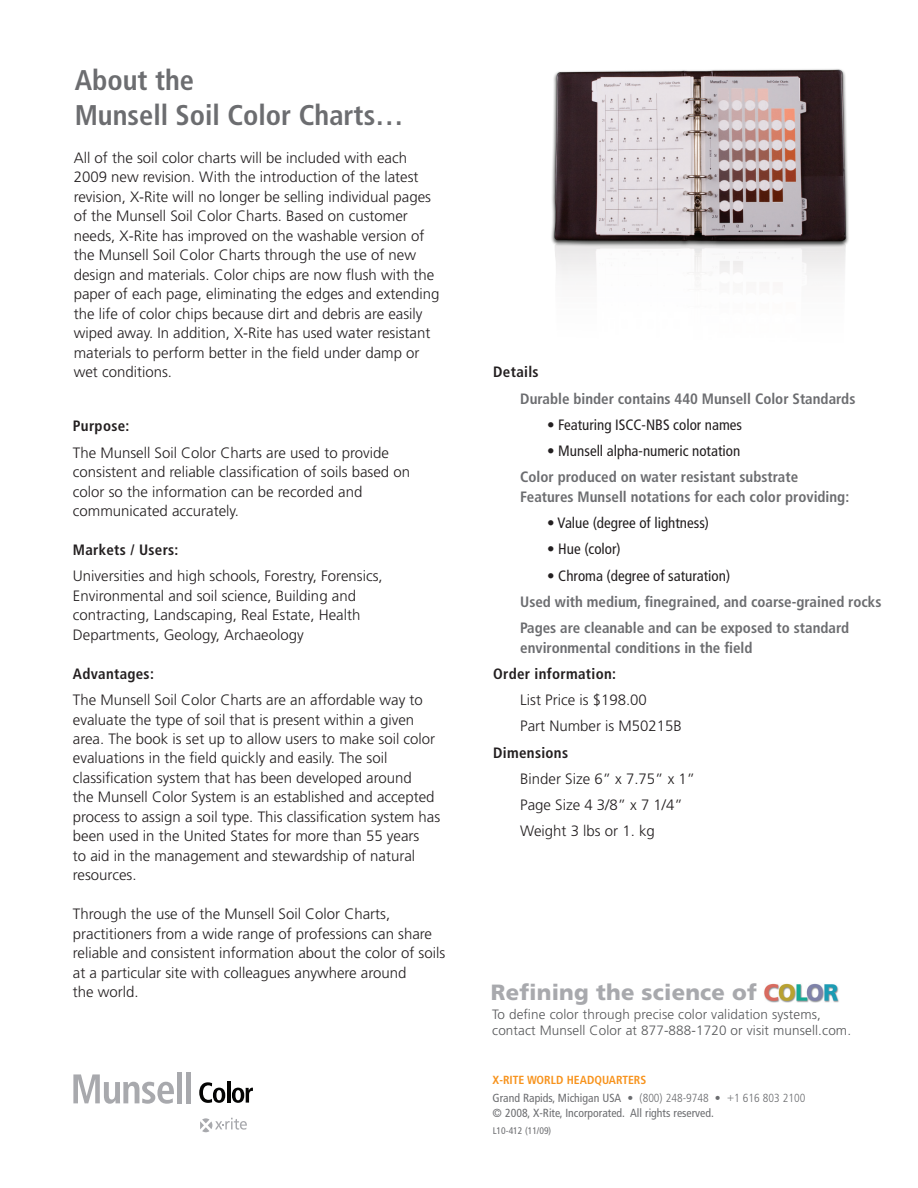
<style>
.page{position:relative;width:918px;height:1188px;background:#fff}
.page>*{position:absolute;margin:0;border:0;box-sizing:border-box;transform-origin:0 0}
.t1{font:700 condensed 28.5px/34.2px "Frutiger";color:#6c6d70}
.t2{font:900 22.05px "Frutiger";letter-spacing:.01em;color:#a8a9ad}
.t3{font:300 15px/19.5px "Frutiger";color:#231f20}
.t4{font:700 condensed 15px/19.5px "Frutiger";color:#6c6d70}
.t5{font:condensed 15px "Frutiger";color:#231f20}
.t6{font:700 condensed 15px "Frutiger";letter-spacing:.02em;color:#231f20}
.t7{font:300 13.5px/16.2px "Frutiger";letter-spacing:.01em;color:#57585a}
.t8{font:condensed 11.7px/18.3px "Frutiger";color:#6c6d70}
.t9{font:condensed 9.6px "Frutiger";color:#6c6d70}
.s1{font-weight:700;color:#f7931d}
.s2{font-weight:300}
</style>
<div class="page">
<svg style="left:73px;top:1074px;width:101px;height:30px"></svg>
<div style="left:177px;top:1072px;width:5px;height:31px;background:#a8a9ad"></div>
<hr style="left:187px;top:1072px;width:4px;height:31px;background:#a8a9ad">
<svg style="left:200px;top:1118px;width:47px;height:14px"></svg>
<svg style="left:199px;top:1082px;width:26px;height:21px"></svg>
<hr style="left:227px;top:1081px;width:3px;height:22px;background:#050504">
<svg style="left:232px;top:1088px;width:21px;height:15px"></svg>
<img style="left:764px;top:983px;width:75px;height:20px">
<img style="left:551px;top:69px;width:298px;height:210px">
<h1 class="t1" style="left:75px;top:64px;width:331px">About the<br>Munsell Soil Color Charts…</h1>
<p class="t3" style="left:74px;top:148px;width:367px">All of the soil color charts will be included with each 2009 new revision. With the introduction of the latest revision, X-Rite will no longer be selling individual pages of the Munsell Soil Color Charts. Based on customer needs, X-Rite has improved on the washable version of the Munsell Soil Color Charts through the use of new design and materials. Color chips are now flush with the paper of each page, eliminating the edges and extending the life of color chips because dirt and debris are easily wiped away. In addition, X-Rite has used water resistant materials to perform better in the field under damp or wet conditions.</p>
<p class="t6" style="left:73px;top:417px;width:58px">Purpose:</p>
<p class="t3" style="left:73px;top:443px;width:339px">The Munsell Soil Color Charts are used to provide consistent and reliable classification of soils based on color so the information can be recorded and communicated accurately.</p>
<p class="t6" style="left:73px;top:541px;width:107px">Markets / Users:</p>
<p class="t3" style="left:73px;top:567px;width:311px">Universities and high schools, Forestry, Forensics, Environmental and soil science, Building and contracting, Landscaping, Real Estate, Health Departments, Geology, Archaeology</p>
<p class="t6" style="left:73px;top:665px;width:83px">Advantages:</p>
<p class="t3" style="left:73px;top:690px;width:369px">The Munsell Soil Color Charts are an affordable way to evaluate the type of soil that is present within a given area. The book is set up to allow users to make soil color evaluations in the field quickly and easily. The soil classification system that has been developed around<br>the Munsell Color System is an established and accepted process to assign a soil type. This classification system has been used in the United States for more than 55 years<br>to aid in the management and stewardship of natural resources.</p>
<p class="t3" style="left:73px;top:905px;width:374px">Through the use of the Munsell Soil Color Charts, practitioners from a wide range of professions can share reliable and consistent information about the color of soils at a particular site with colleagues anywhere around<br>the world.</p>
<p class="t6" style="left:493px;top:363px;width:47px">Details</p>
<p class="t4" style="left:493px;top:389px;width:364px">Durable binder contains 440 Munsell Color Standards</p>
<p class="t5" style="left:547px;top:416px;width:196px">• Featuring ISCC-NBS color names</p>
<p class="t5" style="left:547px;top:442px;width:195px">• Munsell alpha-numeric notation</p>
<p class="t4" style="left:520px;top:467px;width:331px">Color produced on water resistant substrate<br>Features Munsell notations for each color providing:</p>
<p class="t5" style="left:547px;top:514px;width:163px">• Value (degree of lightness)</p>
<p class="t5" style="left:547px;top:540px;width:75px">• Hue (color)</p>
<p class="t5" style="left:547px;top:567px;width:184px">• Chroma (degree of saturation)</p>
<p class="t4" style="left:493px;top:588px;width:390px;line-height:26.2px;text-align:center">Used with medium, finegrained, and coarse-grained rocks<br>Pages are cleanable and can be exposed to standard</p>
<p class="t4" style="left:520px;top:638px;width:234px">environmental conditions in the field</p>
<p class="t6" style="left:493px;top:665px;width:124px">Order information:</p>
<p class="t3" style="left:520px;top:687px;width:163px;line-height:26.2px">List Price is $198.00<br>Part Number is M50215B</p>
<p class="t6" style="left:493px;top:743px;width:76px">Dimensions</p>
<p class="t3" style="left:520px;top:766px;width:177px;line-height:26.2px">Binder Size 6” x 7.75” x 1”<br>Page Size 4 3/8” x 7 1/4”<br>Weight 3 lbs or 1. kg</p>
<h2 class="t2" style="left:491px;top:979px;width:268px">Refining the science of</h2>
<p class="t7" style="left:492px;top:1006px;width:360px">To define color through precise color validation systems, contact Munsell Color at 877-888-1720 or visit munsell.com.</p>
<p class="t8" style="left:493px;top:1070px;width:314px"><span class="s1">X-Rite World Headquarters<br></span>Grand Rapids, Michigan USA • <span class="s2">(800) 248-9748</span> • <span class="s2">+1 616 803 2100</span></p>
<p class="t8" style="left:493px;top:1104px;width:223px">© 2008, X-Rite, Incorporated. All rights reserved.</p>
<p class="t9" style="left:493px;top:1125px;width:60px">L10-412 (11/09)</p>
</div>
